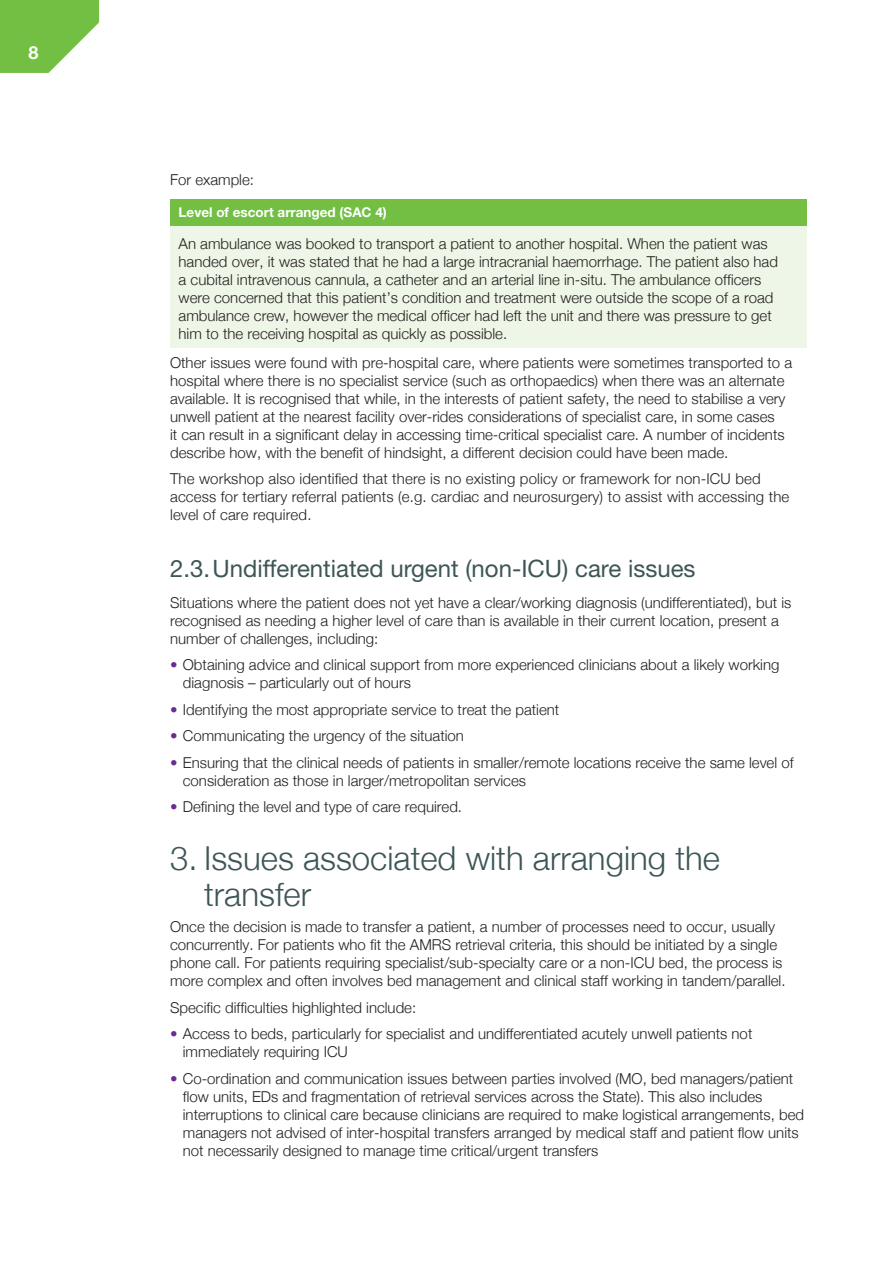
<style>
.page{position:relative;width:893px;height:1263px;background:#fff}
.page>*{position:absolute;margin:0;border:0;box-sizing:border-box;transform-origin:0 0}
.t1{font:300 33px/36px "Helvetica Neue";color:#3e5657}
.t2{font:24px "Helvetica Neue LT Pro";color:#3e5657}
.t3{font:700 18px "Helvetica Neue LT Pro";color:#fff}
.t4{font:300 15px/18px "Helvetica Neue";color:#231f20}
.t5{font:700 13.5px "Helvetica Neue LT Pro";color:#fff}
.s1{color:#6a2c91}
</style>
<div class="page">
<svg style="left:0;top:0;width:100px;height:73px"></svg>
<div style="left:170px;top:199px;width:636px;height:27px;background:#72bf44"></div>
<div style="left:170px;top:226px;width:636px;height:121px;background:#eef6e7"></div>
<p class="t3" style="left:28px;top:46px;width:12px">8</p>
<p class="t4" style="left:170px;top:170px;width:85px">For example:</p>
<p class="t5" style="left:179px;top:208px;width:210px">Level of escort arranged (SAC 4)</p>
<p class="t4" style="left:179px;top:234px;width:601px">An ambulance was booked to transport a patient to another hospital. When the patient was handed over, it was stated that he had a large intracranial haemorrhage. The patient also had a cubital intravenous cannula, a catheter and an arterial line in-situ. The ambulance officers were concerned that this patient’s condition and treatment were outside the scope of a road ambulance crew, however the medical officer had left the unit and there was pressure to get him to the receiving hospital as quickly as possible.</p>
<p class="t4" style="left:170px;top:353px;width:624px">Other issues were found with pre-hospital care, where patients were sometimes transported to a hospital where there is no specialist service (such as orthopaedics) when there was an alternate available. It is recognised that while, in the interests of patient safety, the need to stabilise a very unwell patient at the nearest facility over-rides considerations of specialist care, in some cases<br>it can result in a significant delay in accessing time-critical specialist care. A number of incidents describe how, with the benefit of hindsight, a different decision could have been made.</p>
<p class="t4" style="left:170px;top:470px;width:621px">The workshop also identified that there is no existing policy or framework for non-ICU bed access for tertiary referral patients (e.g. cardiac and neurosurgery) to assist with accessing the level of care required.</p>
<h2 class="t2" style="left:170px;top:560px;width:527px">2.3. Undifferentiated urgent (non-ICU) care issues</h2>
<p class="t4" style="left:170px;top:593px;width:623px">Situations where the patient does not yet have a clear/working diagnosis (undifferentiated), but is recognised as needing a higher level of care than is available in their current location, present a number of challenges, including:</p>
<p class="t4" style="left:183px;top:656px;width:598px;text-indent:-13px"><span class="s1">•</span> Obtaining advice and clinical support from more experienced clinicians about a likely working diagnosis – particularly out of hours</p>
<p class="t4" style="left:170px;top:700px;width:391px"><span class="s1">•</span> Identifying the most appropriate service to treat the patient</p>
<p class="t4" style="left:170px;top:727px;width:295px"><span class="s1">•</span> Communicating the urgency of the situation</p>
<p class="t4" style="left:183px;top:753px;width:612px;text-indent:-13px"><span class="s1">•</span> Ensuring that the clinical needs of patients in smaller/remote locations receive the same level of consideration as those in larger/metropolitan services</p>
<p class="t4" style="left:170px;top:798px;width:294px"><span class="s1">•</span> Defining the level and type of care required.</p>
<h1 class="t1" style="left:204px;top:839px;width:517px;text-indent:-34px">3. Issues associated with arranging the transfer</h1>
<p class="t4" style="left:170px;top:917px;width:617px">Once the decision is made to transfer a patient, a number of processes need to occur, usually concurrently. For patients who fit the AMRS retrieval criteria, this should be initiated by a single phone call. For patients requiring specialist/sub-specialty care or a non-ICU bed, the process is more complex and often involves bed management and clinical staff working in tandem/parallel.</p>
<p class="t4" style="left:170px;top:998px;width:248px">Specific difficulties highlighted include:</p>
<p class="t4" style="left:183px;top:1024px;width:571px;text-indent:-13px"><span class="s1">•</span> Access to beds, particularly for specialist and undifferentiated acutely unwell patients not immediately requiring ICU</p>
<p class="t4" style="left:183px;top:1069px;width:623px;text-indent:-13px"><span class="s1">•</span> Co-ordination and communication issues between parties involved (MO, bed managers/patient flow units, EDs and fragmentation of retrieval services across the State). This also includes interruptions to clinical care because clinicians are required to make logistical arrangements, bed managers not advised of inter-hospital transfers arranged by medical staff and patient flow units not necessarily designed to manage time critical/urgent transfers</p>
</div>
